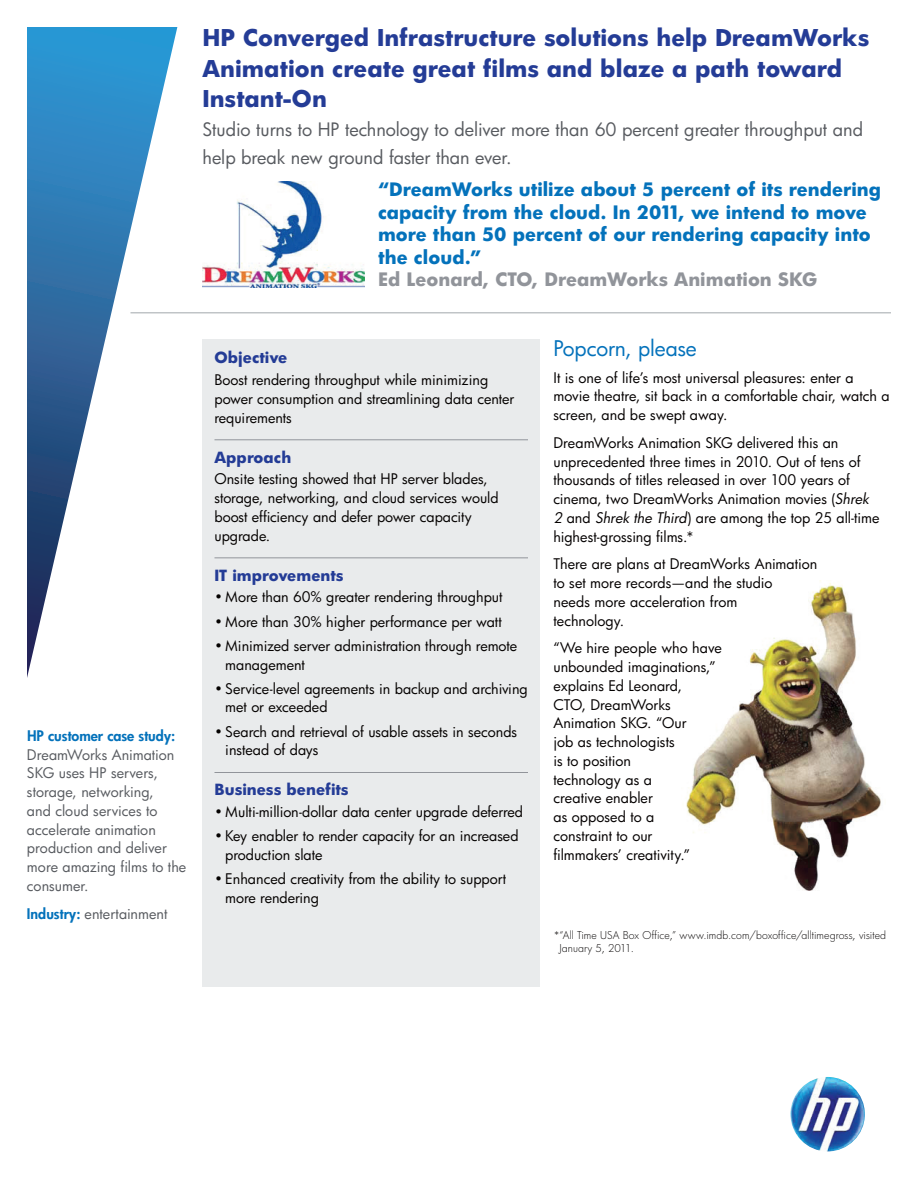
<style>
.page{position:relative;width:918px;height:1188px;background:#fff}
.page>*{position:absolute;margin:0;border:0;box-sizing:border-box;transform-origin:0 0}
.Title_15pt{font:700 22.5px/30px "HP Futura";color:#243c96}
.Level_1_14_15_book{font:21px "HP Futura";letter-spacing:-.005em;color:#0472bb}
.Book_14pt{font:700 18px/22.5px "HP Futura";color:#0472bb}
.Subtitle_12pt{font:18px "HP Futura";color:#585b60}
.Book_14pt-2{font:700 18px "HP Futura";color:#91949a}
.Head{font:700 15px "HP Futura";color:#243c96}
.Body_text{font:14.25px/18.8px "HP Futura";color:#040100}
.Bullets{font:14.25px/18.8px "HP Futura";color:#040100}
.Text{font:14.25px/18.8px "HP Futura";color:#040100}
.Sidebar_bold_to_col{font:14.25px/18.8px "HP Futura";color:#585b60}
.No_rules{font:300 10.5px/13.5px "HP Futura";letter-spacing:.005em;color:#040100}
.s1{font-weight:800;color:#0472bb}
.s2{font-style:italic}
</style>
<div class="page">
<svg style="left:27px;top:27px;width:150px;height:651px"></svg>
<hr style="left:130px;top:312px;width:761px;height:2px;background:#c0c4c7">
<img style="left:686px;top:580px;width:195px;height:311px">
<div style="left:202px;top:339px;width:338px;height:648px;background:#e9ebec"></div>
<hr style="left:214px;top:439px;width:314px;height:1px;background:#91949a">
<hr style="left:214px;top:557px;width:314px;height:1px;background:#91949a">
<hr style="left:214px;top:772px;width:314px;height:1px;background:#91949a">
<img style="left:202px;top:182px;width:162px;height:105px">
<img style="left:790px;top:1077px;width:75px;height:74px;border-radius:37px">
<p class="Title_15pt" style="left:202px;top:21px;width:668px">HP Converged Infrastructure solutions help DreamWorks</p>
<p class="Title_15pt" style="left:202px;top:53px;width:641px">Animation create great films and blaze a path toward<br>Instant-On</p>
<p class="Subtitle_12pt" style="left:202px;top:118px;width:662px">Studio turns to HP technology to deliver more than 60 percent greater throughput and</p>
<p class="Subtitle_12pt" style="left:202px;top:146px;width:311px">help break new ground faster than ever.</p>
<p class="Book_14pt" style="left:378px;top:178px;width:505px">“DreamWorks utilize about 5 percent of its rendering capacity from the cloud. In 2011, we intend to move more than 50 percent of our rendering capacity into the cloud.”</p>
<p class="Book_14pt-2" style="left:378px;top:267px;width:441px">Ed Leonard, CTO, DreamWorks Animation SKG</p>
<p class="Sidebar_bold_to_col" style="left:27px;top:726px;width:161px"><span class="s1">HP customer case study:<br></span>DreamWorks Animation<br>SKG uses HP servers, storage, networking,<br>and cloud services to accelerate animation production and deliver more amazing films to the consumer.</p>
<p class="Sidebar_bold_to_col" style="left:27px;top:904px;width:142px"><span class="s1">Industry:</span> entertainment</p>
<p class="Head" style="left:214px;top:347px;width:74px">Objective</p>
<p class="Text" style="left:214px;top:370px;width:301px">Boost rendering throughput while minimizing power consumption and streamlining data center requirements</p>
<p class="Head" style="left:214px;top:447px;width:78px">Approach</p>
<p class="Text" style="left:214px;top:470px;width:286px">Onsite testing showed that HP server blades, storage, networking, and cloud services would boost efficiency and defer power capacity upgrade.</p>
<p class="Head" style="left:214px;top:565px;width:131px">IT improvements</p>
<p class="Bullets" style="left:214px;top:588px;width:290px">• More than 60% greater rendering throughput</p>
<p class="Bullets" style="left:214px;top:612px;width:289px">• More than 30% higher performance per watt</p>
<p class="Bullets" style="left:225px;top:636px;width:293px;text-indent:-11px">• Minimized server administration through remote management</p>
<p class="Bullets" style="left:225px;top:679px;width:304px;text-indent:-11px">• Service-level agreements in backup and archiving met or exceeded</p>
<p class="Bullets" style="left:225px;top:722px;width:293px;text-indent:-11px">• Search and retrieval of usable assets in seconds instead of days</p>
<p class="Head" style="left:214px;top:779px;width:136px">Business benefits</p>
<p class="Bullets" style="left:214px;top:802px;width:310px">• Multi-million-dollar data center upgrade deferred</p>
<p class="Bullets" style="left:225px;top:826px;width:295px;text-indent:-11px">• Key enabler to render capacity for an increased production slate</p>
<p class="Bullets" style="left:225px;top:869px;width:282px;text-indent:-11px">• Enhanced creativity from the ability to support more rendering</p>
<p class="Level_1_14_15_book" style="left:554px;top:334px;width:145px">Popcorn, please</p>
<p class="Body_text" style="left:554px;top:368px;width:338px">It is one of life’s most universal pleasures: enter a movie theatre, sit back in a comfortable chair, watch a screen, and be swept away.</p>
<p class="Body_text" style="left:554px;top:433px;width:328px">DreamWorks Animation SKG delivered this an unprecedented three times in 2010. Out of tens of thousands of titles released in over 100 years of cinema, two DreamWorks Animation movies (<span class="s2">Shrek 2</span> and <span class="s2">Shrek the Third</span>) are among the top 25 all-time highest-grossing films.*</p>
<p class="Body_text" style="left:554px;top:554px;width:265px">There are plans at DreamWorks Animation to set more records—and the studio<br>needs more acceleration from<br>technology.</p>
<p class="Body_text" style="left:554px;top:638px;width:170px">“We hire people who have unbounded imaginations,” explains Ed Leonard,<br>CTO, DreamWorks<br>Animation SKG. “Our<br>job as technologists<br>is to position<br>technology as a<br>creative enabler<br>as opposed to a<br>constraint to our filmmakers’ creativity.”</p>
<p class="No_rules" style="left:559px;top:928px;width:328px;text-indent:-6px">*“All Time USA Box Office,” www.imdb.com/boxoffice/alltimegross, visited<br>January 5, 2011.</p>
</div>
